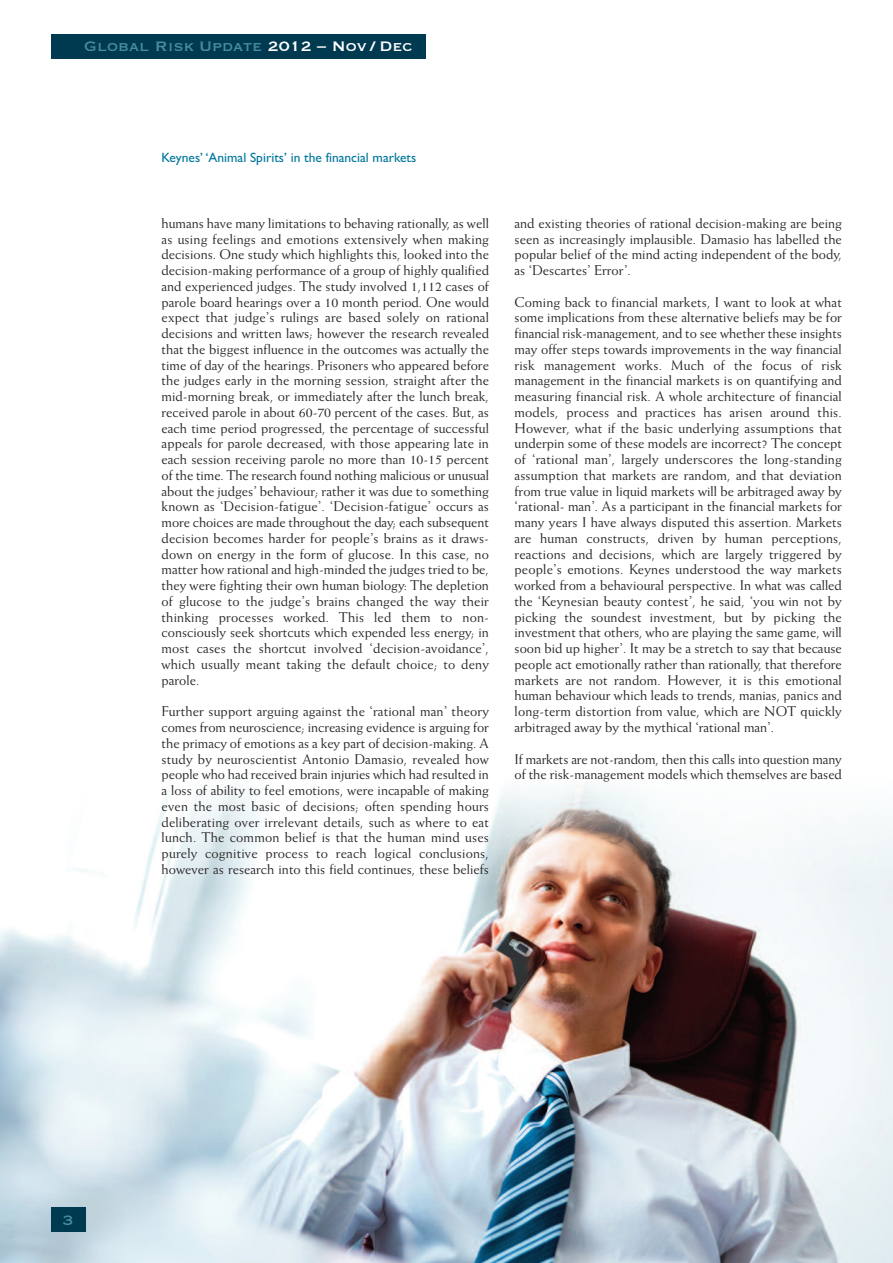
<style>
.page{position:relative;width:893px;height:1263px;background:#fff}
.page>*{position:absolute;margin:0;border:0;box-sizing:border-box;transform-origin:0 0}
.t1{font:18px "Copperplate";color:#478ba1}
.t2{font:14.25px/15.8px "Weiss BT";color:#231f20;text-align:justify}
.t3{font:13.5px "Gill Sans";color:#00769c}
.s1{color:#fff}
</style>
<div class="page">
<img style="left:0;top:887px;width:893px;height:376px">
<img style="left:77px;top:784px;width:816px;height:103px">
<div style="left:51px;top:34px;width:374px;height:24px;background:#003a50"></div>
<div style="left:51px;top:1208px;width:34px;height:24px;background:#003a50"></div>
<p class="t1" style="left:84px;top:34px;width:330px">Global Risk Update <span class="s1">2012 – Nov / Dec</span></p>
<p class="t3" style="left:162px;top:150px;width:256px">Keynes’ ‘Animal Spirits’ in the financial markets</p>
<p class="t2" style="left:162px;top:216px;width:329px">humans have many limitations to behaving rationally, as well as using feelings and emotions extensively when making decisions. One study which highlights this, looked into the decision-making performance of a group of highly qualified and experienced judges. The study involved 1,112 cases of parole board hearings over a 10 month period. One would expect that judge’s rulings are based solely on rational decisions and written laws; however the research revealed that the biggest influence in the outcomes was actually the time of day of the hearings. Prisoners who appeared before the judges early in the morning session, straight after the mid-morning break, or immediately after the lunch break, received parole in about 60-70 percent of the cases. But, as each time period progressed, the percentage of successful appeals for parole decreased, with those appearing late in each session receiving parole no more than 10-15 percent of the time. The research found nothing malicious or unusual about the judges’ behaviour; rather it was due to something known as ‘Decision-fatigue’. ‘Decision-fatigue’ occurs as more choices are made throughout the day; each subsequent decision becomes harder for people’s brains as it draws&shy;down on energy in the form of glucose. In this case, no matter how rational and high-minded the judges tried to be, they were fighting their own human biology: The depletion of glucose to the judge’s brains changed the way their thinking processes worked. This led them to non&shy;consciously seek shortcuts which expended less energy; in most cases the shortcut involved ‘decision-avoidance’, which usually meant taking the default choice; to deny parole.</p>
<p class="t2" style="left:162px;top:705px;width:329px">Further support arguing against the ‘rational man’ theory comes from neuroscience; increasing evidence is arguing for the primacy of emotions as a key part of decision-making. A study by neuroscientist Antonio Damasio, revealed how people who had received brain injuries which had resulted in a loss of ability to feel emotions, were incapable of making even the most basic of decisions; often spending hours deliberating over irrelevant details, such as where to eat lunch. The common belief is that the human mind uses purely cognitive process to reach logical conclusions, however as research into this field continues, these beliefs</p>
<p class="t2" style="left:515px;top:216px;width:329px">and existing theories of rational decision-making are being seen as increasingly implausible. Damasio has labelled the popular belief of the mind acting independent of the body, as ‘Descartes’ Error’.</p>
<p class="t2" style="left:514px;top:295px;width:329px">Coming back to financial markets, I want to look at what some implications from these alternative beliefs may be for financial risk-management, and to see whether these insights may offer steps towards improvements in the way financial risk management works. Much of the focus of risk management in the financial markets is on quantifying and measuring financial risk. A whole architecture of financial models, process and practices has arisen around this.<br>However, what if the basic underlying assumptions that underpin some of these models are incorrect? The concept of ‘rational man’, largely underscores the long-standing assumption that markets are random, and that deviation from true value in liquid markets will be arbitraged away by ‘rational- man’. As a participant in the financial markets for many years I have always disputed this assertion. Markets are human constructs, driven by human perceptions, reactions and decisions, which are largely triggered by people’s emotions. Keynes understood the way markets worked from a behavioural perspective. In what was called the ‘Keynesian beauty contest’, he said, ‘you win not by picking the soundest investment, but by picking the investment that others, who are playing the same game, will soon bid up higher’. It may be a stretch to say that because people act emotionally rather than rationally, that therefore markets are not random. However, it is this emotional human behaviour which leads to trends, manias, panics and long-term distortion from value, which are NOT quickly arbitraged away by the mythical ‘rational man’.</p>
<p class="t2" style="left:514px;top:752px;width:329px">If markets are not-random, then this calls into question many of the risk-management models which themselves are based</p>
<p class="t1" style="left:63px;top:1208px;width:12px">3</p>
</div>
